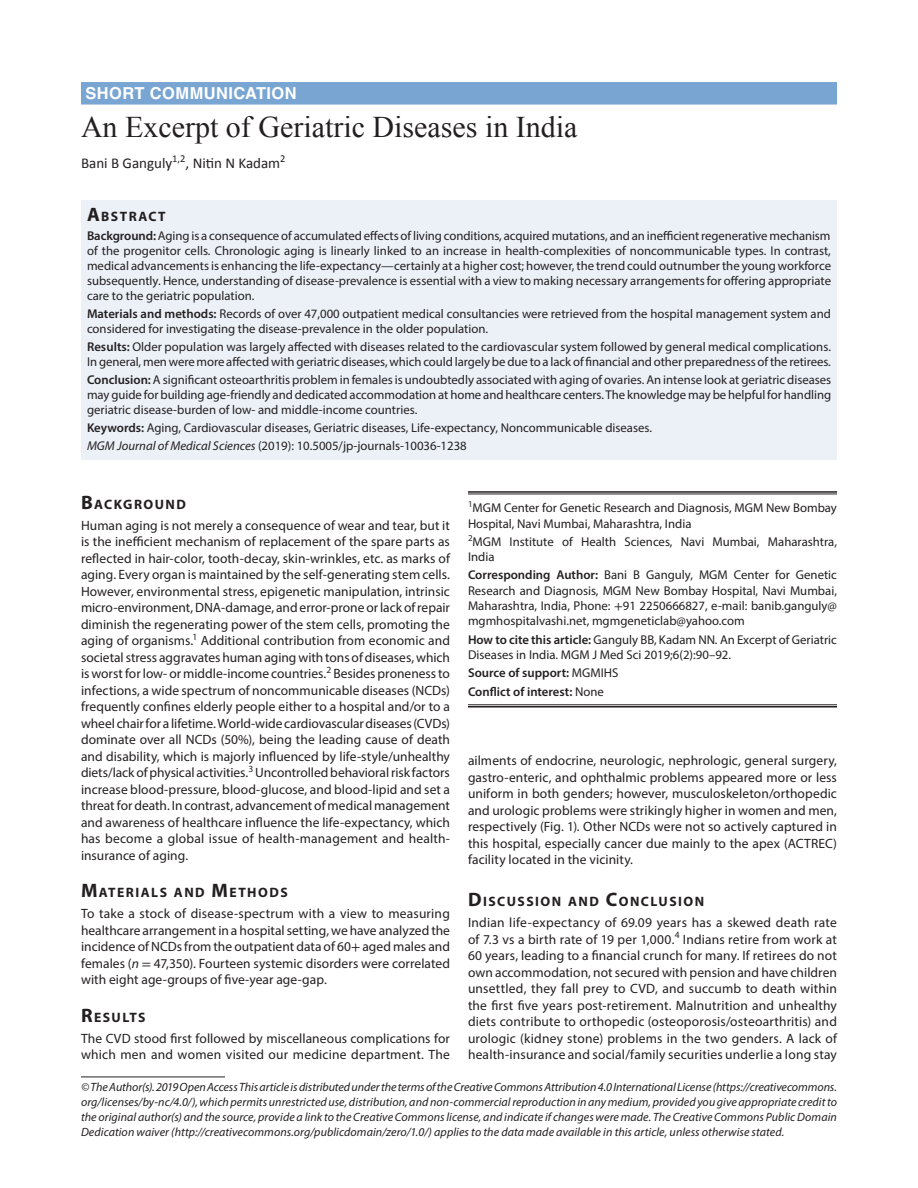
<style>
.page{position:relative;width:918px;height:1188px;background:#fff}
.page>*{position:absolute;margin:0;border:0;box-sizing:border-box;transform-origin:0 0}
.AT{font:30px "Times New Roman";color:#231f20}
.MGMJMS-ART{font:700 16.5px "Helvetica LT Std";letter-spacing:.025em;color:#fff}
.AU{font:15px "Calibri";color:#231f20}
.AB{font:700 13.65px "Myriad Pro";letter-spacing:.105em;color:#231f20}
.Para-first{font:13.5px/16.5px "Myriad Pro";letter-spacing:.01em;color:#231f20;text-align:justify}
.KW{font:12.75px/15px "Myriad Pro";color:#231f20;text-align:justify}
.Cor-Para{font:12.75px/15.3px "Myriad Pro";color:#231f20;text-align:justify}
.AF-first{font:12.75px/15.3px "Myriad Pro";color:#231f20}
.JT_DOI{font:12.75px "Myriad Pro";color:#231f20}
.AF{font:12.75px/15.3px "Myriad Pro";color:#231f20}
.Aff-foot-last{font:600 12.75px "Myriad Pro";color:#231f20}
.Aff-foot{font:600 12.75px "Myriad Pro";color:#231f20}
.Footnote_Text{font:italic 12px/15px "Myriad Pro";letter-spacing:.005em;color:#231f20;text-align:justify}
.s1{font-size:19.5px}
.s2{font-weight:600}
.s3{font-style:italic}
.s4{font-family:"STIX"}
.s5{font-weight:400}
</style>
<div class="page">
<div style="left:81px;top:82px;width:756px;height:23px;background:#79a5d3"></div>
<div style="left:81px;top:200px;width:756px;height:26px;background:#ecf1f8"></div>
<div style="left:81px;top:225px;width:756px;height:84px;background:#ecf1f8"></div>
<div style="left:81px;top:303px;width:756px;height:39px;background:#ecf1f8"></div>
<div style="left:81px;top:336px;width:756px;height:39px;background:#ecf1f8"></div>
<div style="left:81px;top:369px;width:756px;height:54px;background:#ecf1f8"></div>
<div style="left:81px;top:417px;width:756px;height:24px;background:#ecf1f8"></div>
<div style="left:81px;top:435px;width:756px;height:24px;background:#ecf1f8"></div>
<hr style="left:468px;top:491px;width:369px;height:2px;background:#231f20">
<hr style="left:468px;top:494px;width:369px;height:1px;background:#231f20">
<hr style="left:468px;top:705px;width:369px;height:1px;background:#231f20">
<hr style="left:468px;top:706px;width:369px;height:2px;background:#231f20">
<hr style="left:81px;top:1077px;width:144px;height:1px;background:#231f20">
<p class="MGMJMS-ART" style="left:86px;top:83px;width:213px">SHORT COMMUNICATION</p>
<p class="AT" style="left:81px;top:107px;width:498px">An Excerpt of Geriatric Diseases in India</p>
<p class="AU" style="left:81px;top:154px;width:206px">Bani B Ganguly<sup>1,2</sup>, Nitin N Kadam<sup>2</sup></p>
<p class="AB" style="left:87px;top:207px;width:80px"><span class="s1">A</span>BSTRACT</p>
<p class="KW" style="left:87px;top:228px;width:746px"><span class="s2">Background:</span> Aging is a consequence of accumulated effects of living conditions, acquired mutations, and an inefficient regenerative mechanism of the progenitor cells. Chronologic aging is linearly linked to an increase in health-complexities of noncommunicable types. In contrast, medical advancements is enhancing the life-expectancy—certainly at a higher cost; however, the trend could outnumber the young workforce subsequently. Hence, understanding of disease-prevalence is essential with a view to making necessary arrangements for offering appropriate care to the geriatric population.</p>
<p class="KW" style="left:87px;top:306px;width:746px"><span class="s2">Materials and methods:</span> Records of over 47,000 outpatient medical consultancies were retrieved from the hospital management system and considered for investigating the disease-prevalence in the older population.</p>
<p class="KW" style="left:87px;top:339px;width:746px"><span class="s2">Results:</span> Older population was largely affected with diseases related to the cardiovascular system followed by general medical complications.<br>In general, men were more affected with geriatric diseases, which could largely be due to a lack of financial and other preparedness of the retirees.</p>
<p class="KW" style="left:87px;top:372px;width:746px"><span class="s2">Conclusion:</span> A significant osteoarthritis problem in females is undoubtedly associated with aging of ovaries. An intense look at geriatric diseases may guide for building age-friendly and dedicated accommodation at home and healthcare centers. The knowledge may be helpful for handling geriatric disease-burden of low- and middle-income countries.</p>
<p class="KW" style="left:87px;top:420px;width:567px"><span class="s2">Keywords:</span> Aging, Cardiovascular diseases, Geriatric diseases, Life-expectancy, Noncommunicable diseases.</p>
<p class="JT_DOI" style="left:87px;top:438px;width:381px"><span class="s3">MGM Journal of Medical Sciences</span> (2019): 10.5005/jp-journals-10036-1238</p>
<h1 class="AB" style="left:81px;top:495px;width:106px"><span class="s1">B</span>ACKGROUND</h1>
<p class="Para-first" style="left:81px;top:517px;width:371px">Human aging is not merely a consequence of wear and tear, but it is the inefficient mechanism of replacement of the spare parts as reflected in hair-color, tooth-decay, skin-wrinkles, etc. as marks of aging. Every organ is maintained by the self-generating stem cells.<br>However, environmental stress, epigenetic manipulation, intrinsic micro-environment, DNA-damage, and error-prone or lack of repair diminish the regenerating power of the stem cells, promoting the aging of organisms.<sup>1</sup> Additional contribution from economic and societal stress aggravates human aging with tons of diseases, which is worst for low- or middle-income countries.<sup>2</sup> Besides proneness to infections, a wide spectrum of noncommunicable diseases (NCDs) frequently confines elderly people either to a hospital and/or to a wheel chair for a lifetime. World-wide cardiovascular diseases (CVDs) dominate over all NCDs (50%), being the leading cause of death and disability, which is majorly influenced by life-style/unhealthy diets/lack of physical activities.<sup>3</sup> Uncontrolled behavioral risk factors increase blood-pressure, blood-glucose, and blood-lipid and set a threat for death. In contrast, advancement of medical management and awareness of healthcare influence the life-expectancy, which has become a global issue of health-management and health&shy;insurance of aging.</p>
<h1 class="AB" style="left:81px;top:884px;width:208px"><span class="s1">M</span>ATERIALS AND <span class="s1">M</span>ETHODS</h1>
<p class="Para-first" style="left:81px;top:905px;width:371px">To take a stock of disease-spectrum with a view to measuring healthcare arrangement in a hospital setting, we have analyzed the incidence of NCDs from the outpatient data of 60<span class="s4">+</span> aged males and females (<span class="s3">n</span> <span class="s4">=</span> 47,350). Fourteen systemic disorders were correlated with eight age-groups of five-year age-gap.</p>
<h1 class="AB" style="left:81px;top:1008px;width:66px"><span class="s1">R</span>ESULTS</h1>
<p class="Para-first" style="left:81px;top:1030px;width:371px">The CVD stood first followed by miscellaneous complications for which men and women visited our medicine department. The</p>
<p class="AF-first" style="left:468px;top:500px;width:370px"><sup>1</sup>MGM Center for Genetic Research and Diagnosis, MGM New Bombay<br>Hospital, Navi Mumbai, Maharashtra, India</p>
<p class="AF" style="left:468px;top:534px;width:371px"><sup>2</sup>MGM Institute of Health Sciences, Navi Mumbai, Maharashtra,<br>India</p>
<p class="Cor-Para" style="left:468px;top:567px;width:371px"><span class="s2">Corresponding Author:</span> Bani B Ganguly, MGM Center for Genetic Research and Diagnosis, MGM New Bombay Hospital, Navi Mumbai, Maharashtra, India, Phone: <span class="s4">+</span>91 2250666827, e-mail: banib.ganguly@ mgmhospitalvashi.net, mgmgeneticlab@yahoo.com</p>
<p class="Cor-Para" style="left:468px;top:631px;width:370px"><span class="s2">How to cite this article:</span> Ganguly BB, Kadam NN<span class="s3">.</span> An Excerpt of Geriatric<br>Diseases in India. MGM J Med Sci 2019;6(2):90–92.</p>
<p class="Aff-foot" style="left:468px;top:665px;width:152px">Source of support: <span class="s5">MGMIHS</span></p>
<p class="Aff-foot-last" style="left:468px;top:683px;width:137px">Conflict of interest: <span class="s5">None</span></p>
<p class="Para-first" style="left:468px;top:752px;width:371px">ailments of endocrine, neurologic, nephrologic, general surgery, gastro-enteric, and ophthalmic problems appeared more or less uniform in both genders; however, musculoskeleton/orthopedic and urologic problems were strikingly higher in women and men, respectively (Fig. 1). Other NCDs were not so actively captured in this hospital, especially cancer due mainly to the apex (ACTREC) facility located in the vicinity.</p>
<h1 class="AB" style="left:468px;top:893px;width:238px"><span class="s1">D</span>ISCUSSION AND <span class="s1">C</span>ONCLUSION</h1>
<p class="Para-first" style="left:468px;top:914px;width:371px">Indian life-expectancy of 69.09 years has a skewed death rate of 7.3 vs a birth rate of 19 per 1,000.<sup>4</sup> Indians retire from work at 60 years, leading to a financial crunch for many. If retirees do not own accommodation, not secured with pension and have children unsettled, they fall prey to CVD, and succumb to death within the first five years post-retirement. Malnutrition and unhealthy diets contribute to orthopedic (osteoporosis/osteoarthritis) and urologic (kidney stone) problems in the two genders. A lack of health-insurance and social/family securities underlie a long stay</p>
<p class="Footnote_Text" style="left:81px;top:1079px;width:758px">© The Author(s). 2019 Open Access This article is distributed under the terms of the Creative Commons Attribution 4.0 International License (https://creativecommons. org/licenses/by-nc/4.0/), which permits unrestricted use, distribution, and non-commercial reproduction in any medium, provided you give appropriate credit to the original author(s) and the source, provide a link to the Creative Commons license, and indicate if changes were made. The Creative Commons Public Domain Dedication waiver (http://creativecommons.org/publicdomain/zero/1.0/) applies to the data made available in this article, unless otherwise stated.</p>
</div>
